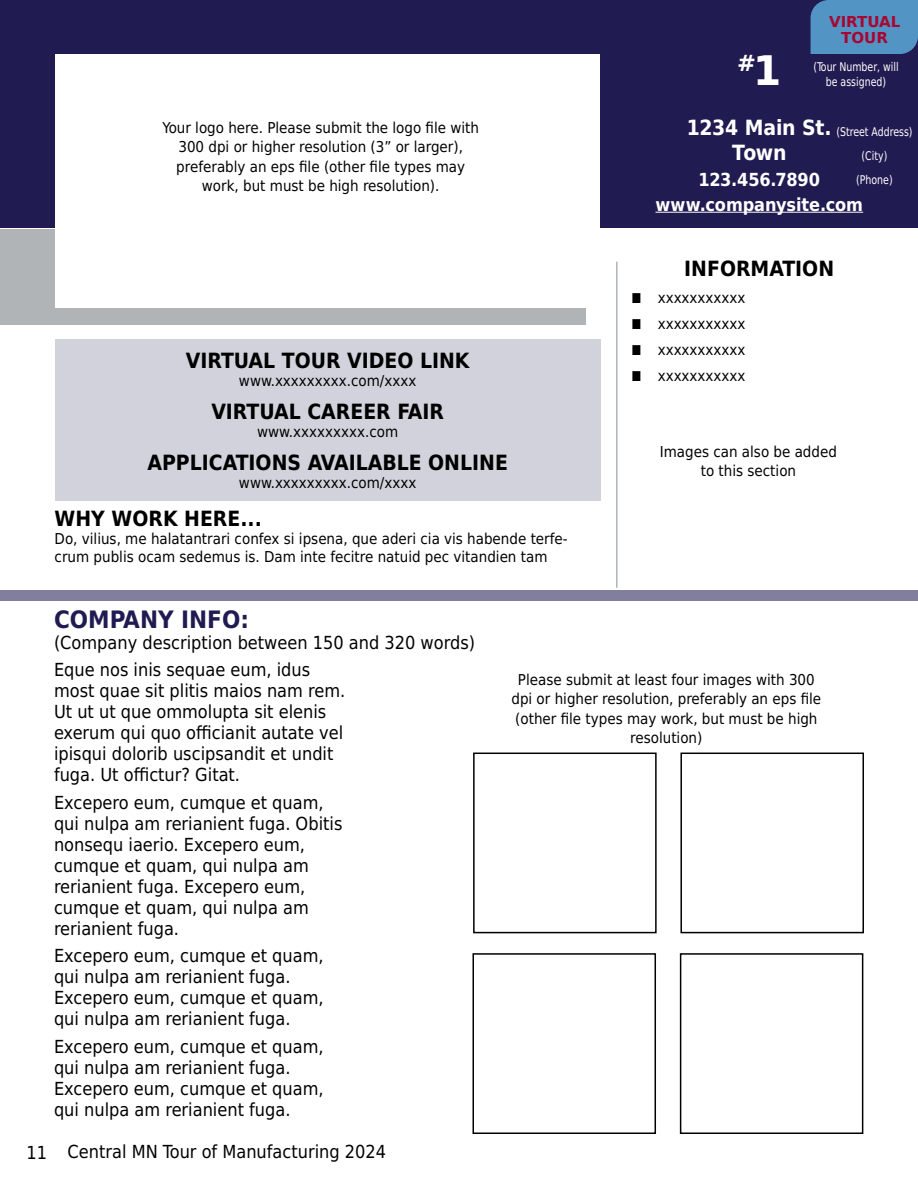
<style>
.page{position:relative;width:918px;height:1188px;background:#fff}
.page>*{position:absolute;margin:0;border:0;box-sizing:border-box;transform-origin:0 0}
.t1{font:700 24px "DejaVu Sans Condensed";color:#201c51}
.t2{font:700 22.5px "DejaVu Sans";color:#fff}
.t3{font:700 21px "DejaVu Sans Condensed";color:#000}
.t4{font:700 21px/25.5px "DejaVu Sans Condensed";letter-spacing:-.015em;color:#fff;text-align:center}
.t5{font:18px/21px "DejaVu Sans Condensed";color:#000}
.t6{font:700 18px/25.5px "DejaVu Sans Condensed";letter-spacing:-.01em;color:#fff;text-align:center}
.t7{font:15px/19.5px "DejaVu Sans Condensed";color:#000;text-align:center}
.t8{font:700 15px/16.5px "DejaVu Sans";color:#a90533;text-align:center}
.t9{font:12px/24px "DejaVu Sans Condensed";color:#fff;text-align:center;scale:.87 1}
.s1{font-size:40.5px}
.s2{font-family:"DejaVu Sans";font-weight:700;font-size:18px}
</style>
<div class="page">
<div style="left:0;top:0;width:918px;height:227px;background:#201c51"></div>
<div style="left:0;top:590px;width:918px;height:11px;background:#827e9e"></div>
<div style="left:0;top:229px;width:585px;height:95px;background:#b1b4b6"></div>
<hr style="left:616px;top:262px;width:2px;height:326px;background:#b1b4b6">
<div style="left:56px;top:54px;width:544px;height:254px;background:#fff"></div>
<hr style="left:655px;top:212px;width:208px;height:1px;background:#fff">
<div style="left:811px;top:0;width:107px;height:54px;background:#5295c5"></div>
<div style="left:55px;top:339px;width:546px;height:162px;background:#d2d2dc"></div>
<div style="left:472px;top:953px;width:184px;height:181px;border:2px solid #000"></div>
<div style="left:473px;top:753px;width:184px;height:180px;border:2px solid #000"></div>
<div style="left:680px;top:953px;width:183px;height:181px;border:2px solid #000"></div>
<div style="left:680px;top:753px;width:184px;height:180px;border:2px solid #000"></div>
<p class="t8" style="left:829px;top:13px;width:73px">VIRTUAL<br>TOUR</p>
<p class="t2" style="left:737px;top:45px;width:46px">#<span class="s1">1</span></p>
<p class="t4" style="left:687px;top:114px;width:146px">1234 Main St.<br>Town</p>
<p class="t6" style="left:656px;top:166px;width:209px">123.456.7890 www.companysite.com</p>
<p class="t9" style="left:813px;top:59px;width:100px;line-height:15px">(Tour Number, will be assigned)</p>
<p class="t7" style="left:162px;top:117px;width:318px">Your logo here. Please submit the logo file with 300 dpi or higher resolution (3” or larger), preferably an eps file (other file types may work, but must be high resolution).</p>
<p class="t9" style="left:836px;top:119px;width:89px">(Street Address) (City)<br>(Phone)</p>
<p class="t3" style="left:186px;top:344px;width:285px">VIRTUAL TOUR VIDEO LINK</p>
<p class="t7" style="left:239px;top:371px;width:179px">www.xxxxxxxxx.com/xxxx</p>
<p class="t3" style="left:211px;top:395px;width:234px">VIRTUAL CAREER FAIR</p>
<p class="t7" style="left:257px;top:422px;width:142px">www.xxxxxxxxx.com</p>
<p class="t3" style="left:147px;top:446px;width:362px">APPLICATIONS AVAILABLE ONLINE</p>
<p class="t7" style="left:239px;top:473px;width:179px">www.xxxxxxxxx.com/xxxx</p>
<p class="t3" style="left:55px;top:501px;width:209px">WHY WORK HERE...</p>
<p class="t7" style="left:55px;top:529px;width:515px;line-height:18px;text-align:left">Do, vilius, me halatantrari confex si ipsena, que aderi cia vis habende terfe&shy;crum publis ocam sedemus is. Dam inte fecitre natuid pec vitandien tam</p>
<p class="t3" style="left:684px;top:252px;width:151px">INFORMATION</p>
<p class="t7" style="left:631px;top:284px;width:116px;line-height:26.2px;text-align:justify"><span class="s2">∎</span> xxxxxxxxxxx <span class="s2">∎</span> xxxxxxxxxxx <span class="s2">∎</span> xxxxxxxxxxx <span class="s2">∎</span> xxxxxxxxxxx</p>
<p class="t7" style="left:660px;top:441px;width:179px">Images can also be added to this section</p>
<h1 class="t1" style="left:54px;top:600px;width:197px">COMPANY INFO:</h1>
<p class="t5" style="left:54px;top:632px;width:423px">(Company description between 150 and 320 words)</p>
<p class="t5" style="left:54px;top:658px;width:293px">Eque nos inis sequae eum, idus most quae sit plitis maios nam rem.<br>Ut ut ut que ommolupta sit elenis exerum qui quo officianit autate vel ipisqui dolorib uscipsandit et undit fuga. Ut offictur? Gitat.</p>
<p class="t5" style="left:54px;top:791px;width:290px">Excepero eum, cumque et quam, qui nulpa am rerianient fuga. Obitis nonsequ iaerio. Excepero eum, cumque et quam, qui nulpa am rerianient fuga. Excepero eum, cumque et quam, qui nulpa am rerianient fuga.</p>
<p class="t5" style="left:54px;top:945px;width:271px">Excepero eum, cumque et quam, qui nulpa am rerianient fuga.<br>Excepero eum, cumque et quam, qui nulpa am rerianient fuga.</p>
<p class="t5" style="left:54px;top:1036px;width:271px">Excepero eum, cumque et quam, qui nulpa am rerianient fuga.<br>Excepero eum, cumque et quam, qui nulpa am rerianient fuga.</p>
<p class="t5" style="left:26px;top:1142px;width:22px">11</p>
<p class="t5" style="left:68px;top:1141px;width:320px">Central MN Tour of Manufacturing 2024</p>
<p class="t7" style="left:511px;top:669px;width:311px">Please submit at least four images with 300 dpi or higher resolution, preferably an eps file (other file types may work, but must be high resolution)</p>
</div>
